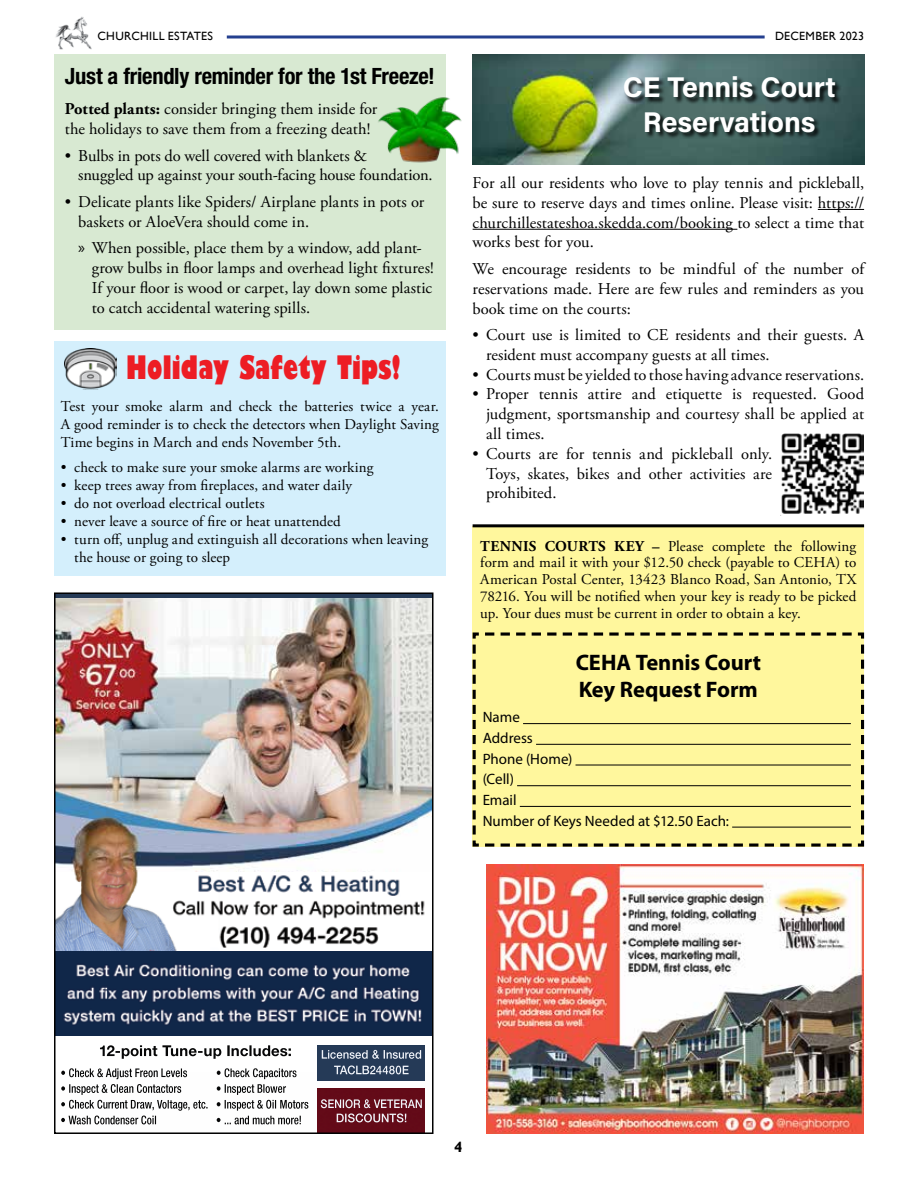
<style>
.page{position:relative;width:918px;height:1188px;background:#fff}
.page>*{position:absolute;margin:0;border:0;box-sizing:border-box;transform-origin:0 0}
.t1{font:800 condensed 31.5px "Gill Sans";letter-spacing:.005em;color:#ed1d24}
.t2{font:700 28.5px/34.2px "Acumin Pro";letter-spacing:-.005em;color:#fff;text-align:center}
.t3{font:700 condensed 22.5px "Helvetica Neue LT Std";letter-spacing:-.01em;color:#000}
.t4{font:700 22.5px/27px "Myriad Pro";letter-spacing:-.005em;color:#000}
.t5{font:16.5px/19.8px "Adobe Garamond Pro";color:#000}
.t6{font:15px/16.8px "Adobe Garamond Pro";letter-spacing:.005em;color:#000;text-align:justify}
.t7{font:15px/20.7px "Myriad Pro";color:#000}
.t8{font:700 15px "Gill Sans";color:#000}
.t9{font:12px "Gill Sans";letter-spacing:.025em;color:#000}
.s1{font-weight:700}
.s2{font-family:"Myriad Pro"}
</style>
<div class="page">
<img style="left:57px;top:598px;width:374px;height:533px">
<img style="left:57px;top:872px;width:374px;height:199px">
<img style="left:318px;top:1045px;width:107px;height:35px">
<img style="left:318px;top:1089px;width:107px;height:42px">
<img style="left:57px;top:595px;width:374px;height:3px">
<img style="left:57px;top:952px;width:374px;height:83px">
<div style="left:54px;top:592px;width:380px;height:542px;border:2px solid #000"></div>
<img style="left:55px;top:16px;width:37px;height:33px">
<hr style="left:227px;top:35px;width:538px;height:3px;background:#25408f">
<img style="left:781px;top:433px;width:82px;height:81px">
<hr style="left:818px;top:209px;width:46px;height:1px;background:#000">
<hr style="left:473px;top:229px;width:264px;height:1px;background:#000">
<img style="left:473px;top:54px;width:391px;height:111px">
<div style="left:473px;top:526px;width:391px;height:321px;background:#fff79d"></div>
<svg style="left:472px;top:631px;width:393px;height:216px"></svg>
<hr style="left:473px;top:524px;width:391px;height:3px;background:#000">
<div style="left:54px;top:341px;width:392px;height:235px;background:#d4effc"></div>
<img style="left:65px;top:348px;width:51px;height:41px">
<div style="left:54px;top:54px;width:392px;height:275px;background:#d8e9d2"></div>
<img style="left:378px;top:97px;width:84px;height:66px">
<div style="left:624px;top:77px;width:218px;height:62px;background:#000;opacity:.85"></div>
<img style="left:486px;top:864px;width:378px;height:270px">
<p class="t9" style="left:97px;top:29px;width:117px">CHURCHILL ESTATES</p>
<p class="t9" style="left:775px;top:29px;width:90px">DECEMBER 2023</p>
<h3 class="t3" style="left:65px;top:62px;width:371px">Just a friendly reminder for the 1st Freeze!</h3>
<p class="t5" style="left:65px;top:100px;width:314px"><span class="s1">Potted plants:</span> consider bringing them inside for the holidays to save them from a freezing death!</p>
<p class="t5" style="left:78px;top:146px;width:356px;text-indent:-13px">• Bulbs in pots do well covered with blankets &amp;<br>snuggled up against your south-facing house foundation.</p>
<p class="t5" style="left:78px;top:192px;width:348px;text-indent:-13px">• Delicate plants like Spiders/ Airplane plants in pots or baskets or AloeVera should come in.</p>
<p class="t5" style="left:92px;top:239px;width:343px;text-indent:-13px"><span class="s2">»</span> When possible, place them by a window, add plant&shy;grow bulbs in floor lamps and overhead light fixtures!<br>If your floor is wood or carpet, lay down some plastic to catch accidental watering spills.</p>
<h1 class="t1" style="left:126px;top:348px;width:276px">Holiday Safety Tips!</h1>
<p class="t6" style="left:61px;top:398px;width:380px;line-height:18px">Test your smoke alarm and check the batteries twice a year.<br>A good reminder is to check the detectors when Daylight Saving Time begins in March and ends November 5th.</p>
<p class="t6" style="left:61px;top:459px;width:314px">• check to make sure your smoke alarms are working</p>
<p class="t6" style="left:61px;top:477px;width:293px">• keep trees away from fireplaces, and water daily</p>
<p class="t6" style="left:61px;top:495px;width:205px">• do not overload electrical outlets</p>
<p class="t6" style="left:61px;top:513px;width:282px">• never leave a source of fire or heat unattended</p>
<p class="t6" style="left:74px;top:530px;width:356px;line-height:18px;text-indent:-14px">• turn off, unplug and extinguish all decorations when leaving the house or going to sleep</p>
<h2 class="t2" style="left:623px;top:69px;width:215px">CE Tennis Court<br>Reservations</h2>
<p class="t5" style="left:473px;top:173px;width:393px;text-align:justify">For all our residents who love to play tennis and pickleball, be sure to reserve days and times online. Please visit: https:// churchillestateshoa.skedda.com/booking to select a time that works best for you.</p>
<p class="t5" style="left:473px;top:259px;width:393px;text-align:justify">We encourage residents to be mindful of the number of reservations made. Here are few rules and reminders as you book time on the courts:</p>
<p class="t5" style="left:486px;top:326px;width:380px;text-indent:-13px">• Court use is limited to CE residents and their guests. A resident must accompany guests at all times.</p>
<p class="t5" style="left:473px;top:365px;width:393px">• Courts must be yielded to those having advance reservations.</p>
<p class="t5" style="left:486px;top:385px;width:380px;text-align:justify;text-indent:-13px">• Proper tennis attire and etiquette is requested. Good judgment, sportsmanship and courtesy shall be applied at all times.</p>
<p class="t5" style="left:486px;top:444px;width:288px;text-align:justify;text-indent:-13px">• Courts are for tennis and pickleball only.<br>Toys, skates, bikes and other activities are prohibited.</p>
<p class="t6" style="left:480px;top:538px;width:378px"><span class="s1">TENNIS COURTS KEY –</span> Please complete the following form and mail it with your $12.50 check (payable to CEHA) to American Postal Center, 13423 Blanco Road, San Antonio, TX 78216. You will be notified when your key is ready to be picked up. Your dues must be current in order to obtain a key.</p>
<h3 class="t4" style="left:576px;top:649px;width:187px">CEHA Tennis Court<br>Key Request Form</h3>
<p class="t7" style="left:483px;top:706px;width:248px">Name<br>Address<br>Phone (Home)<br>(Cell)<br>Email<br>Number of Keys Needed at $12.50 Each:</p>
<p class="t8" style="left:454px;top:1138px;width:10px">4</p>
</div>
